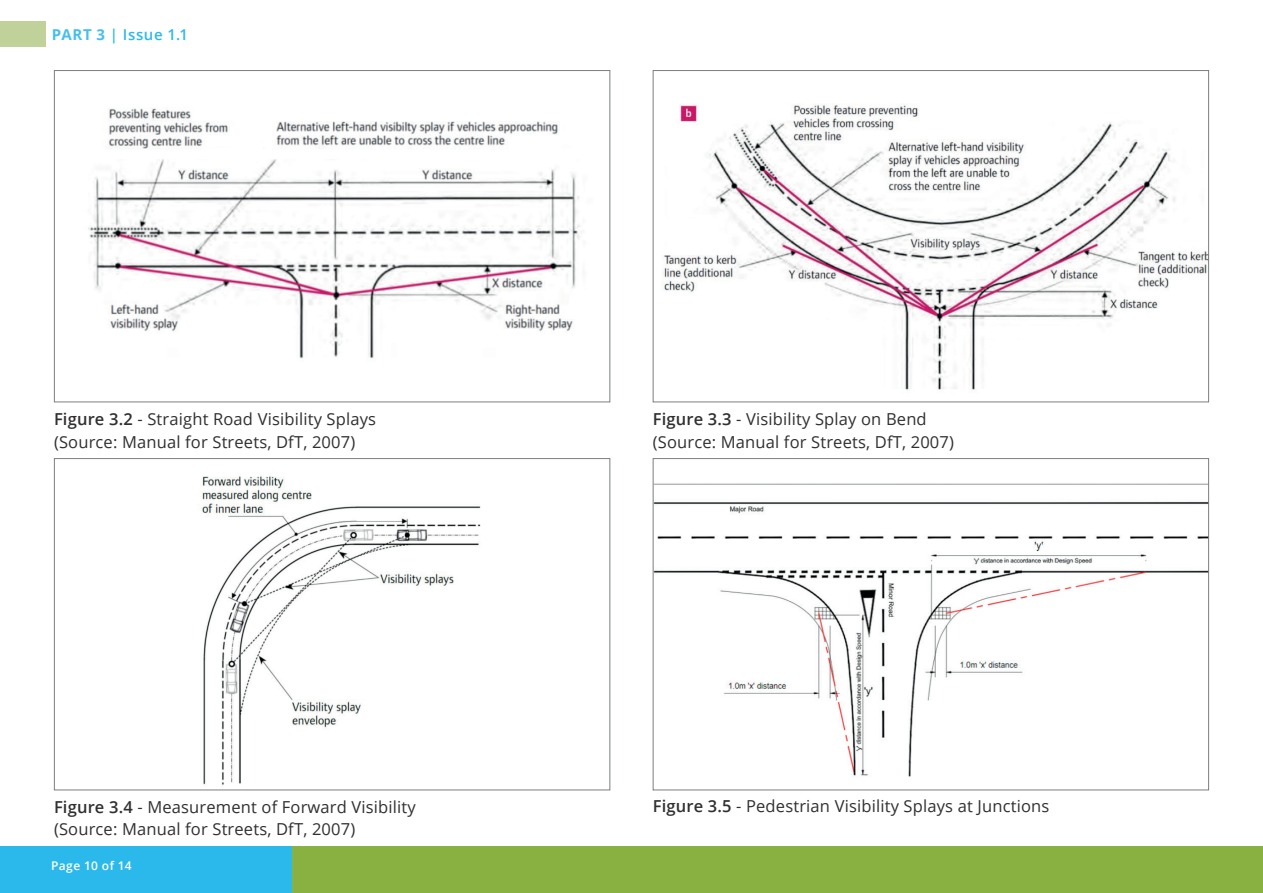
<style>
.page{position:relative;width:1263px;height:893px;background:#fff}
.page>*{position:absolute;margin:0;border:0;box-sizing:border-box;transform-origin:0 0}
.t1{font:16.5px/22.5px "Open Sans";letter-spacing:.01em;color:#312f30}
.t2{font:600 15px "Open Sans";letter-spacing:.04em;color:#2bb9ec}
.t3{font:600 12px "Open Sans";letter-spacing:.035em;color:#fff}
.s1{font-weight:700;color:#46bfee}
.s2{font-weight:600}
</style>
<div class="page">
<div style="left:0;top:846px;width:293px;height:47px;background:#2bb9ec"></div>
<div style="left:292px;top:846px;width:971px;height:47px;background:#89b142"></div>
<div style="left:0;top:21px;width:46px;height:26px;background:#c0d299"></div>
<img style="left:88px;top:108px;width:494px;height:251px">
<img style="left:662px;top:104px;width:545px;height:286px">
<img style="left:202px;top:476px;width:279px;height:309px">
<img style="left:655px;top:483px;width:552px;height:294px">
<p class="t2" style="left:52px;top:24px;width:138px"><span class="s1">PART 3</span> | Issue 1.1</p>
<p class="t1" style="left:54px;top:407px;width:324px"><span class="s2">Figure 3.2</span> - Straight Road Visibility Splays (Source: Manual for Streets, DfT, 2007)</p>
<p class="t1" style="left:653px;top:407px;width:303px"><span class="s2">Figure 3.3</span> - Visibility Splay on Bend (Source: Manual for Streets, DfT, 2007)</p>
<p class="t1" style="left:54px;top:795px;width:363px;line-height:22px"><span class="s2">Figure 3.4</span> - Measurement of Forward Visibility (Source: Manual for Streets, DfT, 2007)</p>
<p class="t1" style="left:653px;top:795px;width:398px"><span class="s2">Figure 3.5</span> - Pedestrian Visibility Splays at Junctions</p>
<p class="t3" style="left:51px;top:858px;width:82px">Page 10 of 14</p>
</div>
